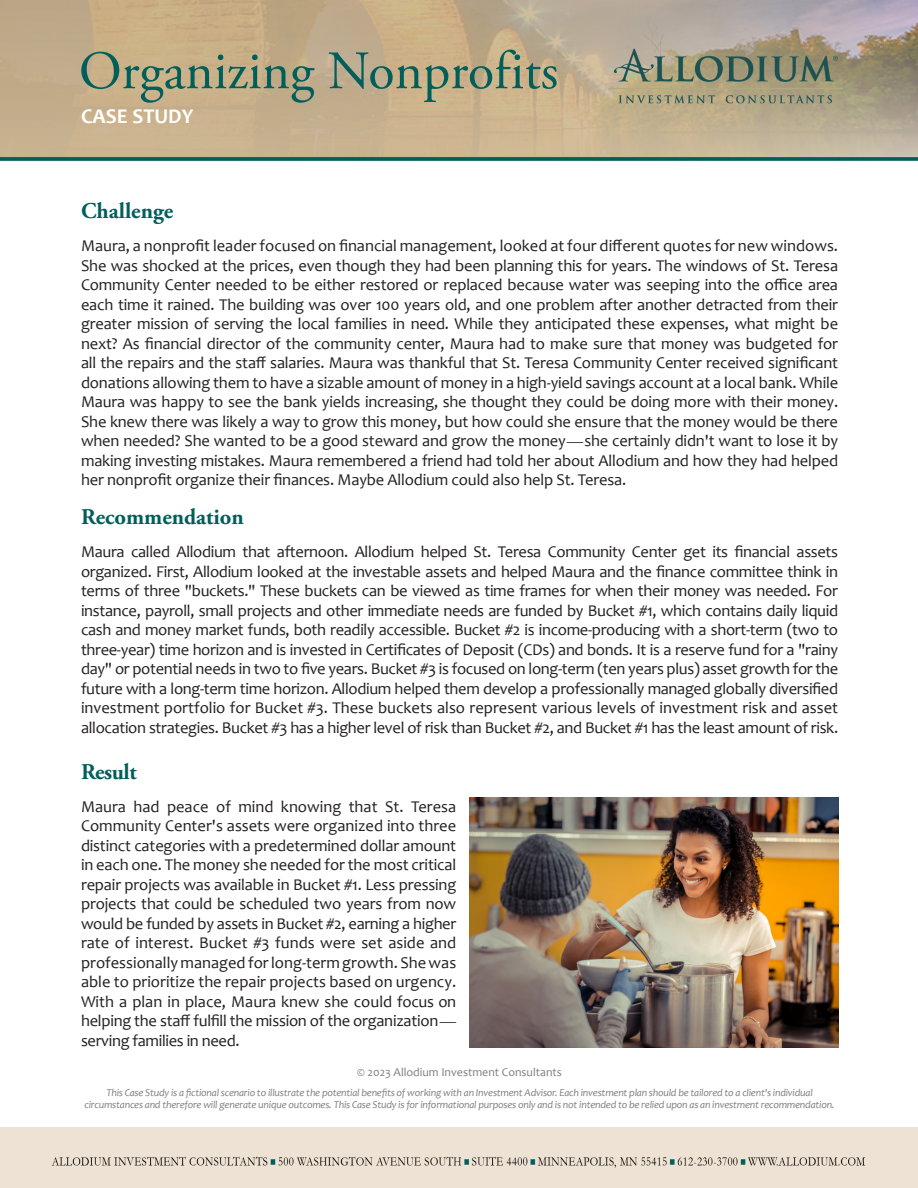
<style>
.page{position:relative;width:918px;height:1188px;background:#fff}
.page>*{position:absolute;margin:0;border:0;box-sizing:border-box;transform-origin:0 0}
.t1{font:54px "Adobe Garamond Pro";color:#005f5a}
.t2{font:700 22.5px "Adobe Garamond Pro";color:#005f5a}
.t3{font:700 21px "Candara";color:#fff}
.t4{font:16.5px/19.5px "Candara";letter-spacing:-.015em;color:#231f20;text-align:justify}
.t5{font:12px "Candara";color:#7f7f7f}
.t6{font:italic 10.5px/12.6px "Candara";letter-spacing:-.02em;color:#7f7f7f;text-align:center}
.s1{font-family:"Adobe Garamond Pro"}
</style>
<div class="page">
<img style="left:0;top:0;width:918px;height:162px">
<img style="left:601px;top:43px;width:241px;height:65px">
<img style="left:0;top:1128px;width:918px;height:60px">
<img style="left:470px;top:798px;width:368px;height:250px">
<p class="t1" style="left:79px;top:39px;width:481px">Organizing Nonprofits</p>
<p class="t3" style="left:81px;top:103px;width:114px">CASE STUDY</p>
<p class="t2" style="left:81px;top:198px;width:94px">Challenge</p>
<p class="t4" style="left:81px;top:236px;width:759px">Maura, a nonprofit leader focused on financial management, looked at four different quotes for new windows.<br>She was shocked at the prices, even though they had been planning this for years. The windows of St. Teresa Community Center needed to be either restored or replaced because water was seeping into the office area each time it rained. The building was over 100 years old, and one problem after another detracted from their greater mission of serving the local families in need. While they anticipated these expenses, what might be next? As financial director of the community center, Maura had to make sure that money was budgeted for all the repairs and the staff salaries. Maura was thankful that St. Teresa Community Center received significant donations allowing them to have a sizable amount of money in a high-yield savings account at a local bank. While Maura was happy to see the bank yields increasing, she thought they could be doing more with their money.<br>She knew there was likely a way to grow this money, but how could she ensure that the money would be there when needed? She wanted to be a good steward and grow the money<span class="s1">—</span>she certainly didn't want to lose it by making investing mistakes. Maura remembered a friend had told her about Allodium and how they had helped her nonprofit organize their finances. Maybe Allodium could also help St. Teresa.</p>
<p class="t2" style="left:81px;top:504px;width:164px">Recommendation</p>
<p class="t4" style="left:81px;top:542px;width:759px">Maura called Allodium that afternoon. Allodium helped St. Teresa Community Center get its financial assets organized. First, Allodium looked at the investable assets and helped Maura and the finance committee think in terms of three "buckets." These buckets can be viewed as time frames for when their money was needed. For instance, payroll, small projects and other immediate needs are funded by Bucket #1, which contains daily liquid cash and money market funds, both readily accessible. Bucket #2 is income-producing with a short-term (two to three-year) time horizon and is invested in Certificates of Deposit (CDs) and bonds. It is a reserve fund for a "rainy day" or potential needs in two to five years. Bucket #3 is focused on long-term (ten years plus) asset growth for the future with a long-term time horizon. Allodium helped them develop a professionally managed globally diversified investment portfolio for Bucket #3. These buckets also represent various levels of investment risk and asset allocation strategies. Bucket #3 has a higher level of risk than Bucket #2, and Bucket #1 has the least amount of risk.</p>
<p class="t2" style="left:81px;top:758px;width:57px">Result</p>
<p class="t4" style="left:81px;top:796px;width:377px">Maura had peace of mind knowing that St. Teresa Community Center's assets were organized into three distinct categories with a predetermined dollar amount in each one. The money she needed for the most critical repair projects was available in Bucket #1. Less pressing projects that could be scheduled two years from now would be funded by assets in Bucket #2, earning a higher rate of interest. Bucket #3 funds were set aside and professionally managed for long-term growth. She was able to prioritize the repair projects based on urgency.<br>With a plan in place, Maura knew she could focus on helping the staff fulfill the mission of the organization<span class="s1">— </span>serving families in need.</p>
<p class="t5" style="left:357px;top:1064px;width:206px">© 2023 Allodium Investment Consultants</p>
<p class="t6" style="left:85px;top:1086px;width:752px">This Case Study is a fictional scenario to illustrate the potential benefits of working with an Investment Advisor. Each investment plan should be tailored to a client's individual circumstances and therefore will generate unique outcomes. This Case Study is for informational purposes only and is not intended to be relied upon as an investment recommendation.</p>
</div>
